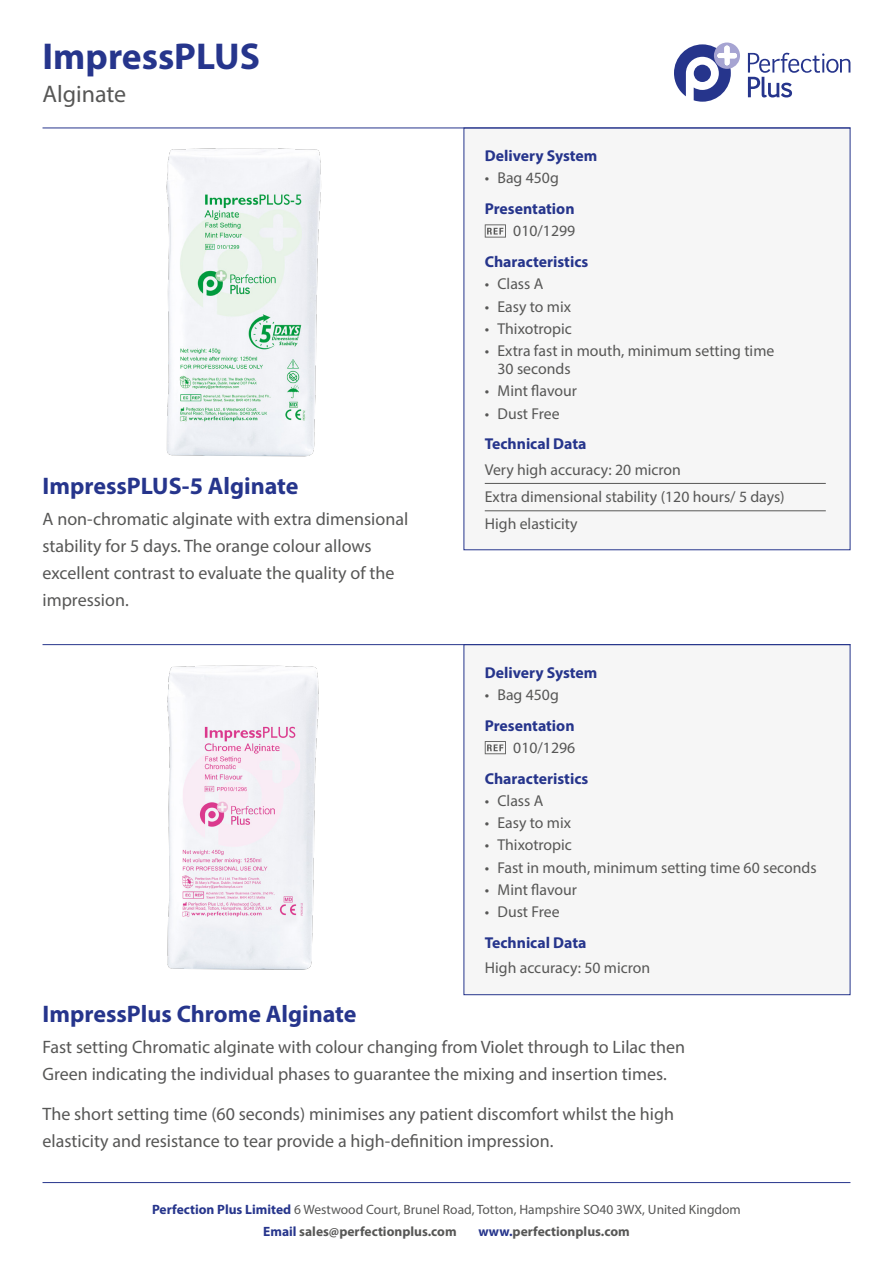
<style>
.page{position:relative;width:893px;height:1263px;background:#fff}
.page>*{position:absolute;margin:0;border:0;box-sizing:border-box;transform-origin:0 0}
.t1{font:700 37.5px "Myriad Pro";color:#26358c}
.t2{font:700 24px "Myriad Pro";color:#26358c}
.t3{font:24px "Myriad Pro";letter-spacing:-.005em;color:#575756}
.t4{font:18px/27px "Myriad Pro";color:#575756}
.t5{font:15.75px/27.3px "Myriad Pro";color:#575756}
.t6{font:700 15.75px "Myriad Pro";color:#26358c}
.t7{font:13.5px "Myriad Pro";color:#575756}
.t8{font:700 13.5px "Myriad Pro";color:#575756}
.s1{font-weight:700;color:#26358c}
.s2{color:#26358c}
</style>
<div class="page">
<img style="left:166px;top:148px;width:155px;height:309px">
<img style="left:47px;top:645px;width:391px;height:325px">
<div style="left:464px;top:128px;width:386px;height:422px;background:#f6f6f6"></div>
<div style="left:464px;top:644px;width:386px;height:351px;background:#f6f6f6;border:1px solid #26358c"></div>
<svg style="left:748px;top:53px;width:102px;height:44px"></svg>
<svg style="left:674px;top:43px;width:66px;height:59px"></svg>
<hr style="left:485px;top:483px;width:341px;height:1px;background:#575756">
<hr style="left:485px;top:510px;width:341px;height:1px;background:#575756">
<hr style="left:43px;top:128px;width:807px;height:1px;background:#26358c">
<hr style="left:43px;top:644px;width:807px;height:1px;background:#26358c">
<hr style="left:43px;top:1182px;width:807px;height:1px;background:#26358c">
<svg style="left:485px;top:224px;width:21px;height:14px"></svg>
<svg style="left:485px;top:741px;width:21px;height:13px"></svg>
<h1 class="t1" style="left:43px;top:32px;width:219px">ImpressPLUS</h1>
<h2 class="t3" style="left:43px;top:79px;width:85px">Alginate</h2>
<h2 class="t2" style="left:43px;top:470px;width:258px">ImpressPLUS-5 Alginate</h2>
<p class="t4" style="left:43px;top:505px;width:367px">A non-chromatic alginate with extra dimensional stability for 5 days. The orange colour allows excellent contrast to evaluate the quality of the impression.</p>
<p class="t6" style="left:485px;top:145px;width:114px">Delivery System</p>
<p class="t5" style="left:485px;top:164px;width:76px">• Bag 450g</p>
<p class="t6" style="left:485px;top:198px;width:91px">Presentation</p>
<p class="t5" style="left:513px;top:217px;width:63px">010/1299</p>
<p class="t6" style="left:485px;top:251px;width:105px">Characteristics</p>
<p class="t5" style="left:485px;top:270px;width:60px">• Class A</p>
<p class="t5" style="left:485px;top:292px;width:88px">• Easy to mix</p>
<p class="t5" style="left:485px;top:315px;width:89px">• Thixotropic</p>
<p class="t5" style="left:497px;top:341px;width:278px;line-height:18px;text-indent:-13px">• Extra fast in mouth, minimum setting time<br>30 seconds</p>
<p class="t5" style="left:485px;top:377px;width:94px">• Mint flavour</p>
<p class="t5" style="left:485px;top:399px;width:76px">• Dust Free</p>
<p class="t6" style="left:485px;top:434px;width:103px">Technical Data</p>
<p class="t5" style="left:485px;top:455px;width:302px">Very high accuracy: 20 micron<br>Extra dimensional stability (120 hours/ 5 days)<br>High elasticity</p>
<p class="t6" style="left:485px;top:662px;width:114px">Delivery System</p>
<p class="t5" style="left:485px;top:681px;width:76px">• Bag 450g</p>
<p class="t6" style="left:485px;top:715px;width:91px">Presentation</p>
<p class="t5" style="left:513px;top:734px;width:63px">010/1296</p>
<p class="t6" style="left:485px;top:768px;width:105px">Characteristics</p>
<p class="t5" style="left:485px;top:787px;width:60px">• Class A</p>
<p class="t5" style="left:485px;top:809px;width:88px">• Easy to mix</p>
<p class="t5" style="left:485px;top:831px;width:89px">• Thixotropic</p>
<p class="t5" style="left:485px;top:853px;width:333px">• Fast in mouth, minimum setting time 60 seconds</p>
<p class="t5" style="left:485px;top:876px;width:94px">• Mint flavour</p>
<p class="t5" style="left:485px;top:898px;width:76px">• Dust Free</p>
<p class="t6" style="left:485px;top:932px;width:103px">Technical Data</p>
<p class="t5" style="left:485px;top:954px;width:167px">High accuracy: 50 micron</p>
<h2 class="t2" style="left:43px;top:998px;width:316px">ImpressPlus Chrome Alginate</h2>
<p class="t4" style="left:43px;top:1033px;width:644px">Fast setting Chromatic alginate with colour changing from Violet through to Lilac then<br>Green indicating the individual phases to guarantee the mixing and insertion times.</p>
<p class="t4" style="left:43px;top:1100px;width:633px">The short setting time (60 seconds) minimises any patient discomfort whilst the high elasticity and resistance to tear provide a high-definition impression.</p>
<p class="t7" style="left:152px;top:1201px;width:590px"><span class="s1">Perfection Plus Limited</span> 6 Westwood Court, Brunel Road, Totton, Hampshire SO40 3WX, United Kingdom</p>
<p class="t8" style="left:263px;top:1222px;width:195px"><span class="s2">Email</span> sales@perfectionplus.com</p>
<p class="t8" style="left:478px;top:1222px;width:153px"><span class="s2">www.</span>perfectionplus.com</p>
</div>
